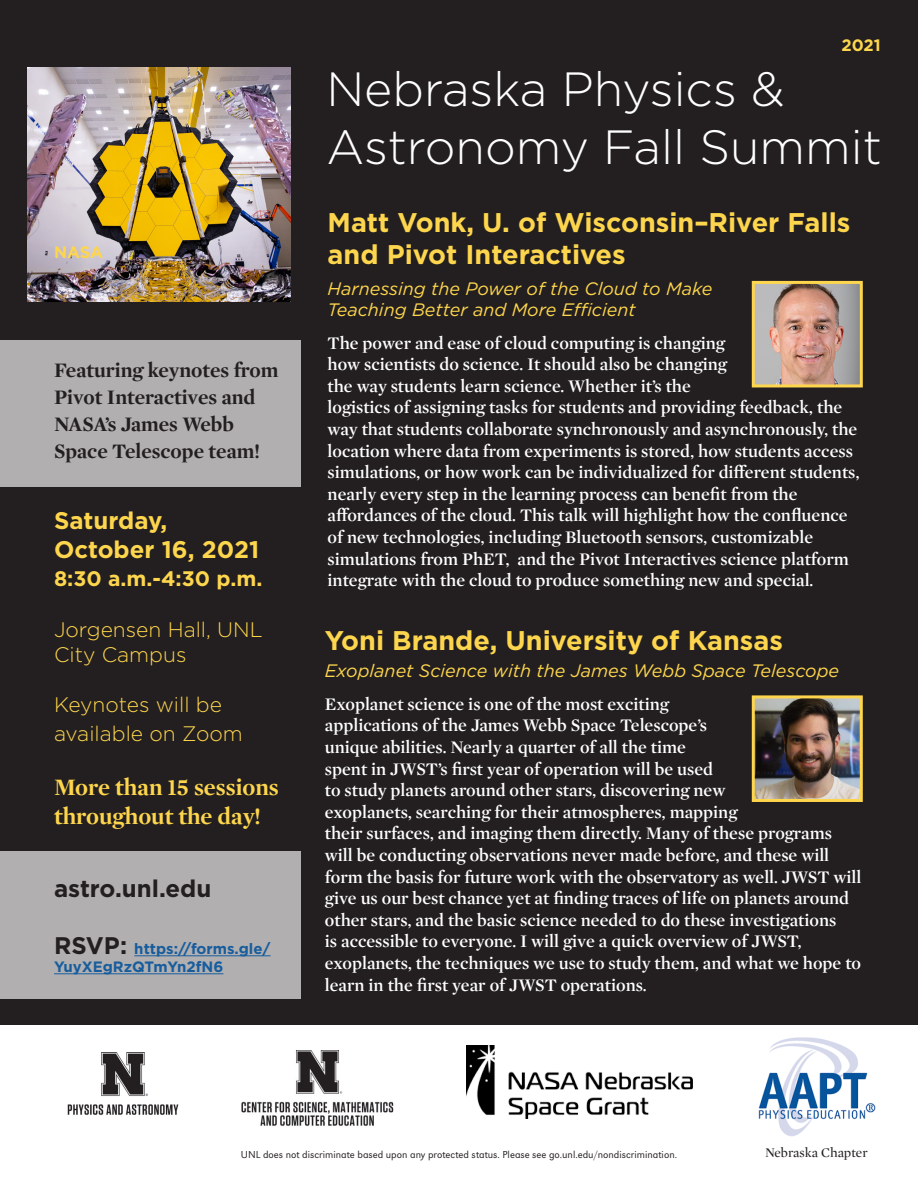
<style>
.page{position:relative;width:918px;height:1188px;background:#fff}
.page>*{position:absolute;margin:0;border:0;box-sizing:border-box;transform-origin:0 0}
.t1{font:300 48px/57.6px "Gotham";color:#fff}
.t2{font:700 27px/32.4px "Gotham";color:#fed64d}
.t3{font:700 24px/28.8px "Mercury Display";color:#fed64d}
.t4{font:700 24px/28.8px "Gotham";color:#fed64d}
.t5{font:700 24px "Gotham";color:#231f20}
.t6{font:700 21px/27px "Mercury Display";color:#231f20}
.t7{font:300 21px/25.2px "Gotham";color:#fed64d}
.t8{font:700 21px "Gotham";color:#fed64d}
.t9{font:600 18px/21.6px "Mercury Display";color:#fff}
.t10{font:italic 18px/21.6px "Gotham";color:#fed64d}
.t11{font:700 16.5px "Gotham";letter-spacing:-.005em;color:#fed64d}
.t12{font:700 15px/18px "Gotham";color:#175d9e}
.t13{font:13.5px "Mercury Display";color:#231f20}
.t14{font:300 10.5px "URW Grotesk";color:#231f20}
.s1{font-size:24px;color:#231f20}
</style>
<div class="page">
<div style="left:0;top:0;width:918px;height:1025px;background:#231f20"></div>
<img style="left:28px;top:68px;width:263px;height:234px">
<img style="left:756px;top:699px;width:103px;height:99px">
<div style="left:752px;top:695px;width:111px;height:107px;border:3px solid #fed64d"></div>
<img style="left:756px;top:285px;width:103px;height:98px">
<div style="left:752px;top:281px;width:111px;height:106px;border:3px solid #fed64d"></div>
<div style="left:0;top:340px;width:301px;height:147px;background:#b1afb0"></div>
<div style="left:0;top:852px;width:301px;height:147px;background:#b1afb0"></div>
<hr style="left:134px;top:955px;width:137px;height:1px;background:#175d9e">
<hr style="left:54px;top:973px;width:169px;height:1px;background:#175d9e">
<img style="left:758px;top:1037px;width:118px;height:99px">
<img style="left:467px;top:1045px;width:226px;height:73px">
<img style="left:241px;top:1051px;width:153px;height:75px">
<img style="left:67px;top:1052px;width:112px;height:63px">
<p class="t11" style="left:842px;top:35px;width:41px">2021</p>
<p class="t11" style="left:54px;top:242px;width:51px">NASA</p>
<p class="t6" style="left:54px;top:355px;width:226px">Featuring keynotes from<br>Pivot Interactives and<br>NASA’s James Webb<br>Space Telescope team!</p>
<p class="t4" style="left:54px;top:506px;width:207px">Saturday,<br>October 16, 2021</p>
<p class="t8" style="left:54px;top:565px;width:210px">8:30 a.m.-4:30 p.m.</p>
<p class="t7" style="left:54px;top:616px;width:210px">Jorgensen Hall, UNL<br>City Campus</p>
<p class="t7" style="left:54px;top:690px;width:190px;line-height:28.8px">Keynotes will be available on Zoom</p>
<p class="t3" style="left:54px;top:772px;width:226px">More than 15 sessions throughout the day!</p>
<p class="t5" style="left:54px;top:872px;width:159px">astro.unl.edu</p>
<p class="t12" style="left:54px;top:940px;width:218px"><span class="s1">RSVP:</span> https://forms.gle/<br>YuyXEgRzQTmYn2fN6</p>
<p class="t1" style="left:326px;top:59px;width:557px">Nebraska Physics &amp;<br>Astronomy Fall Summit</p>
<p class="t2" style="left:328px;top:206px;width:524px">Matt Vonk, U. of Wisconsin–River Falls and Pivot Interactives</p>
<p class="t10" style="left:328px;top:277px;width:386px">Harnessing the Power of the Cloud to Make<br>Teaching Better and More Efficient</p>
<p class="t9" style="left:328px;top:331px;width:533px">The power and ease of cloud computing is changing<br>how scientists do science. It should also be changing<br>the way students learn science. Whether it’s the<br>logistics of assigning tasks for students and providing feedback, the way that students collaborate synchronously and asynchronously, the location where data from experiments is stored, how students access simulations, or how work can be individualized for different students,</p>
<p class="t9" style="left:328px;top:482px;width:523px">nearly every step in the learning process can benefit from the affordances of the cloud. This talk will highlight how the confluence of new technologies, including Bluetooth sensors, customizable simulations from PhET, and the Pivot Interactives science platform integrate with the cloud to produce something new and special.</p>
<p class="t2" style="left:325px;top:624px;width:460px">Yoni Brande, University of Kansas</p>
<p class="t10" style="left:325px;top:660px;width:516px">Exoplanet Science with the James Webb Space Telescope</p>
<p class="t9" style="left:325px;top:692px;width:538px">Exoplanet science is one of the most exciting<br>applications of the James Webb Space Telescope’s<br>unique abilities. Nearly a quarter of all the time<br>spent in JWST’s first year of operation will be used<br>to study planets around other stars, discovering new<br>exoplanets, searching for their atmospheres, mapping<br>their surfaces, and imaging them directly. Many of these programs will be conducting observations never made before, and these will form the basis for future work with the observatory as well. JWST will give us our best chance yet at finding traces of life on planets around other stars, and the basic science needed to do these investigations<br>is accessible to everyone. I will give a quick overview of JWST, exoplanets, the techniques we use to study them, and what we hope to learn in the first year of JWST operations.</p>
<p class="t14" style="left:241px;top:1148px;width:438px">UNL does not discriminate based upon any protected status. Please see go.unl.edu/nondiscrimination.</p>
<p class="t13" style="left:765px;top:1143px;width:104px">Nebraska Chapter</p>
</div>
